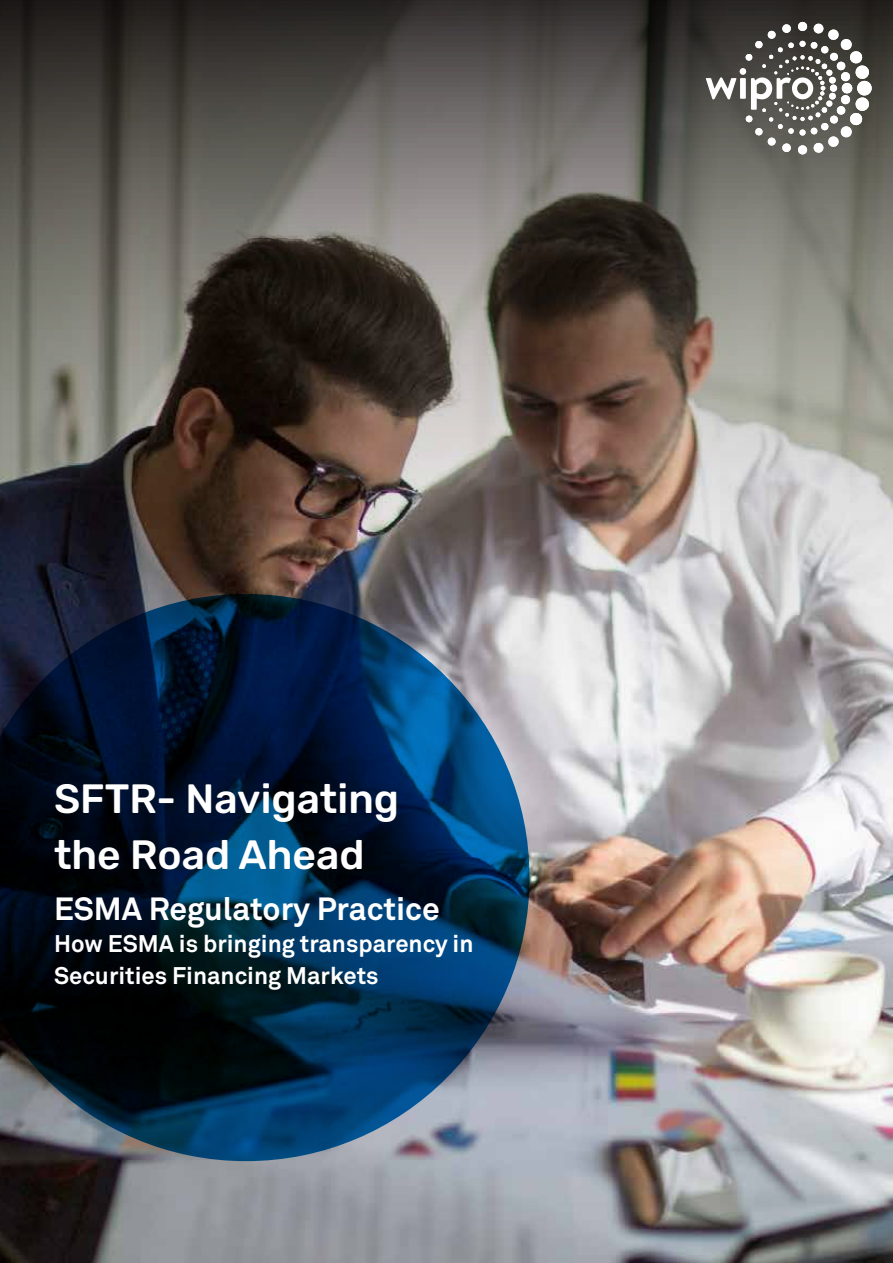
<style>
.page{position:relative;width:893px;height:1263px;background:#fff}
.page>*{position:absolute;margin:0;border:0;box-sizing:border-box;transform-origin:0 0}
.t1{font:500 40.95px/56.6px "Rubik";color:#fff}
.t2{font:700 31.8px "Wipro Akkurat";color:#fff}
.t3{font:700 23.85px/31.8px "Wipro Akkurat";color:#fff}
</style>
<div class="page">
<img style="left:0;top:0;width:893px;height:1263px">
<svg style="left:706px;top:22px;width:166px;height:132px"></svg>
<svg style="left:0;top:594px;width:529px;height:567px"></svg>
<h1 class="t1" style="left:54px;top:771px;width:347px">SFTR- Navigating the Road Ahead</h1>
<h2 class="t2" style="left:54px;top:889px;width:387px">ESMA Regulatory Practice</h2>
<p class="t3" style="left:54px;top:927px;width:421px">How ESMA is bringing transparency in<br>Securities Financing Markets</p>
</div>
